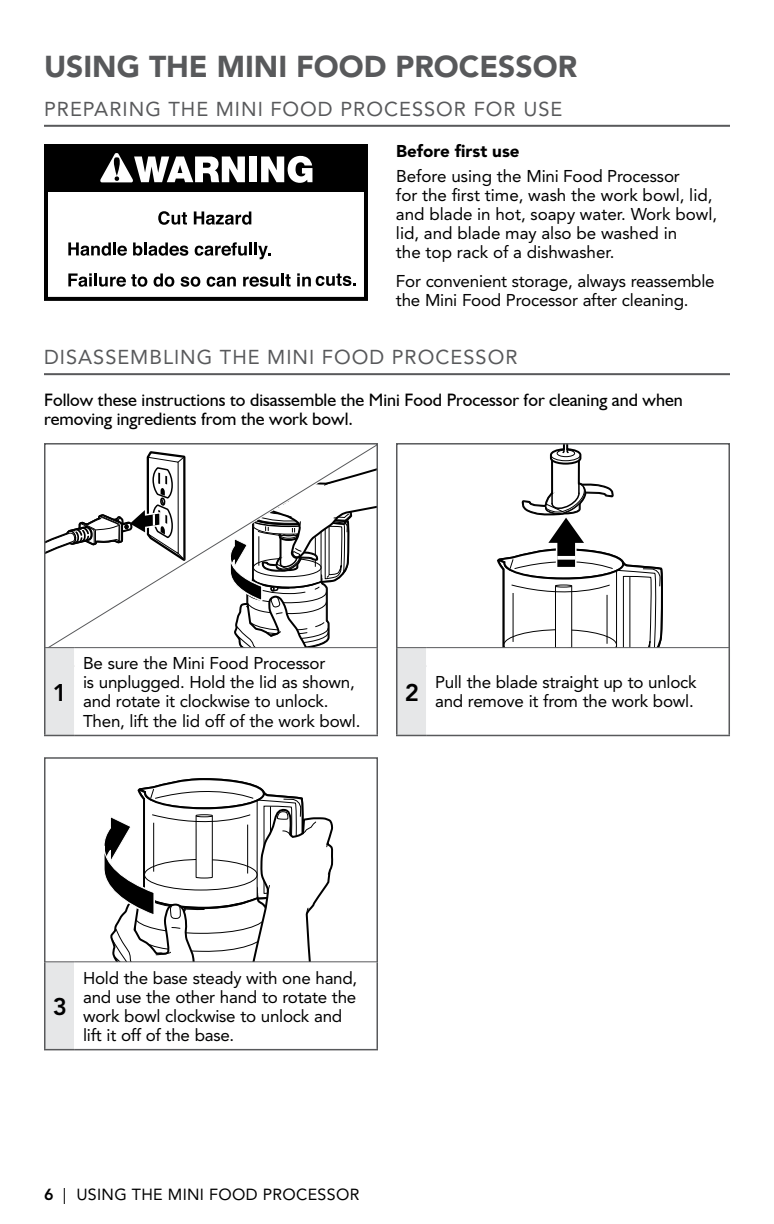
<style>
.page{position:relative;width:774px;height:1224px;background:#fff}
.page>*{position:absolute;margin:0;border:0;box-sizing:border-box;transform-origin:0 0}
.t1{font:900 30px "Avenir LT Std";color:#58595b}
.t2{font:800 24px "Avenir LT Std";color:#000}
.t3{font:20px "Avenir LT Std";letter-spacing:.05em;color:#58595b}
.t4{font:18px/19px "Humanist 521 BT";color:#000}
.t5{font:17px/19px "Avenir LT Std";letter-spacing:-.015em;color:#000}
.t6{font:900 17px "Avenir LT Std";color:#000}
.t7{font:16px "Avenir LT Std";letter-spacing:.02em;color:#000}
.s1{font-weight:800}
</style>
<div class="page">
<svg style="left:497px;top:446px;width:166px;height:201px"></svg>
<div style="left:396px;top:443px;width:334px;height:224px;border:2px solid #58595b"></div>
<svg style="left:45px;top:449px;width:354px;height:286px"></svg>
<svg style="left:74px;top:648px;width:655px;height:87px"></svg>
<hr style="left:44px;top:647px;width:30px;height:1px;background:#58595b">
<hr style="left:74px;top:647px;width:304px;height:1px;background:#58595b">
<hr style="left:396px;top:647px;width:30px;height:1px;background:#58595b">
<hr style="left:426px;top:647px;width:304px;height:1px;background:#58595b">
<hr style="left:44px;top:648px;width:2px;height:87px;background:#58595b">
<hr style="left:729px;top:648px;width:1px;height:87px;background:#58595b">
<hr style="left:44px;top:735px;width:30px;height:1px;background:#58595b">
<hr style="left:74px;top:735px;width:304px;height:1px;background:#58595b">
<hr style="left:396px;top:735px;width:30px;height:1px;background:#58595b">
<hr style="left:426px;top:735px;width:304px;height:1px;background:#58595b">
<hr style="left:376px;top:648px;width:2px;height:87px;background:#58595b">
<hr style="left:396px;top:648px;width:2px;height:87px;background:#58595b">
<svg style="left:104px;top:778px;width:230px;height:183px"></svg>
<div style="left:44px;top:757px;width:334px;height:224px;border:2px solid #58595b"></div>
<div style="left:45px;top:962px;width:29px;height:88px;background:#e6e7e8"></div>
<div style="left:74px;top:962px;width:303px;height:88px;background:#fff"></div>
<hr style="left:44px;top:961px;width:30px;height:1px;background:#58595b">
<hr style="left:74px;top:961px;width:304px;height:1px;background:#58595b">
<hr style="left:44px;top:962px;width:2px;height:87px;background:#58595b">
<hr style="left:44px;top:1049px;width:30px;height:1px;background:#58595b">
<hr style="left:74px;top:1049px;width:304px;height:1px;background:#58595b">
<hr style="left:376px;top:962px;width:2px;height:87px;background:#58595b">
<div style="left:44px;top:144px;width:324px;height:157px;border:4px solid #000"></div>
<div style="left:46px;top:146px;width:320px;height:46px;background:#000"></div>
<div style="left:249px;top:157px;width:8px;height:25px;background:#fff"></div>
<svg style="left:261px;top:156px;width:51px;height:27px"></svg>
<svg style="left:100px;top:153px;width:145px;height:29px"></svg>
<svg style="left:158px;top:211px;width:29px;height:14px"></svg>
<svg style="left:194px;top:211px;width:57px;height:14px"></svg>
<svg style="left:68px;top:242px;width:59px;height:14px"></svg>
<svg style="left:133px;top:242px;width:55px;height:14px"></svg>
<svg style="left:195px;top:242px;width:76px;height:17px"></svg>
<svg style="left:68px;top:273px;width:79px;height:14px"></svg>
<svg style="left:154px;top:273px;width:20px;height:14px"></svg>
<svg style="left:181px;top:277px;width:19px;height:10px"></svg>
<svg style="left:207px;top:277px;width:29px;height:10px"></svg>
<svg style="left:243px;top:273px;width:48px;height:14px"></svg>
<svg style="left:297px;top:273px;width:59px;height:13px"></svg>
<hr style="left:44px;top:125px;width:686px;height:2px;background:#58595b">
<hr style="left:44px;top:373px;width:686px;height:2px;background:#58595b">
<h1 class="t1" style="left:44px;top:48px;width:535px">USING THE MINI FOOD PROCESSOR</h1>
<p class="t3" style="left:44px;top:97px;width:520px">PREPARING THE MINI FOOD PROCESSOR FOR USE</p>
<p class="t6" style="left:396px;top:141px;width:125px">Before first use</p>
<p class="t5" style="left:396px;top:167px;width:323px">Before using the Mini Food Processor<br>for the first time, wash the work bowl, lid, and blade in hot, soapy water. Work bowl, lid, and blade may also be washed in<br>the top rack of a dishwasher.</p>
<p class="t5" style="left:396px;top:272px;width:320px">For convenient storage, always reassemble the Mini Food Processor after cleaning.</p>
<p class="t3" style="left:44px;top:346px;width:475px">DISASSEMBLING THE MINI FOOD PROCESSOR</p>
<p class="t4" style="left:44px;top:390px;width:640px">Follow these instructions to disassemble the Mini Food Processor for cleaning and when removing ingredients from the work bowl.</p>
<h2 class="t2" style="left:53px;top:678px;width:16px">1</h2>
<p class="t5" style="left:83px;top:654px;width:279px">Be sure the Mini Food Processor<br>is unplugged. Hold the lid as shown, and rotate it clockwise to unlock.<br>Then, lift the lid off of the work bowl.</p>
<h2 class="t2" style="left:405px;top:678px;width:16px">2</h2>
<p class="t5" style="left:435px;top:673px;width:263px">Pull the blade straight up to unlock and remove it from the work bowl.</p>
<h2 class="t2" style="left:53px;top:992px;width:16px">3</h2>
<p class="t5" style="left:83px;top:968px;width:276px">Hold the base steady with one hand, and use the other hand to rotate the work bowl clockwise to unlock and lift it off of the base.</p>
<p class="t7" style="left:44px;top:1185px;width:317px"><span class="s1">6</span> | USING THE MINI FOOD PROCESSOR</p>
</div>
